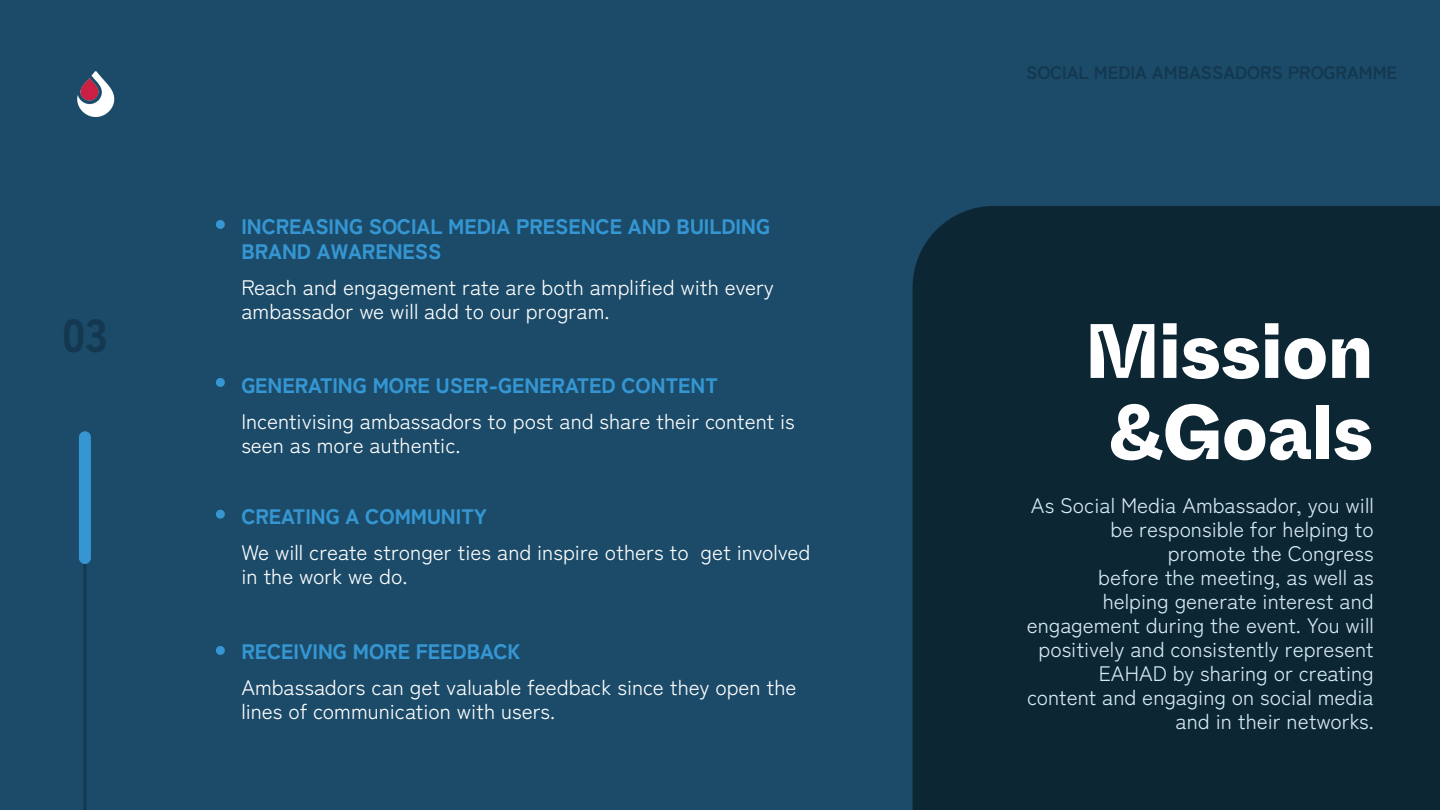
<style>
.page{position:relative;width:1440px;height:810px;background:#1b4b69}
.page>*{position:absolute;margin:0;border:0;box-sizing:border-box;transform-origin:0 0}
.t1{font:800 76.88px/81.2px "Whyte Inktrap";color:#fff;text-align:center;scale:.96 1}
.t2{font:900 46.35px "Zen Kaku Gothic New";color:#14384f}
.t3{font:21px/24px "Zen Kaku Gothic New";color:#fff}
.t4{font:21px/24px "Zen Kaku Gothic New";color:#d7eaf6;text-align:right}
.t5{font:900 21px/24.8px "Zen Kaku Gothic New";color:#3596d2}
.t6{font:700 18px "Zen Kaku Gothic New";color:#14384f}
</style>
<div class="page">
<img style="left:77px;top:71px;width:38px;height:46px">
<div style="left:913px;top:206px;width:527px;height:604px;background:#0d2634"></div>
<hr style="left:83px;top:486px;width:3px;height:324px;background:#14384f">
<div style="left:79px;top:431px;width:12px;height:133px;background:#3596d2;border-radius:6px"></div>
<div style="left:216px;top:220px;width:9px;height:9px;background:#3596d2;border-radius:50%"></div>
<div style="left:216px;top:378px;width:9px;height:9px;background:#3596d2;border-radius:50%"></div>
<div style="left:216px;top:646px;width:9px;height:9px;background:#3596d2;border-radius:50%"></div>
<div style="left:216px;top:510px;width:9px;height:9px;background:#3596d2;border-radius:50%"></div>
<h2 class="t2" style="left:62px;top:305px;width:47px">03</h2>
<p class="t5" style="left:241px;top:213px;width:530px">INCREASING SOCIAL MEDIA PRESENCE AND BUILDING<br>BRAND AWARENESS</p>
<p class="t3" style="left:241px;top:275px;width:534px">Reach and engagement rate are both amplified with every ambassador we will add to our program.</p>
<p class="t5" style="left:241px;top:372px;width:478px">GENERATING MORE USER-GENERATED CONTENT</p>
<p class="t3" style="left:241px;top:409px;width:555px">Incentivising ambassadors to post and share their content is seen as more authentic.</p>
<p class="t5" style="left:241px;top:503px;width:247px">CREATING A COMMUNITY</p>
<p class="t3" style="left:241px;top:540px;width:571px">We will create stronger ties and inspire others to get involved in the work we do.</p>
<p class="t5" style="left:241px;top:638px;width:280px">RECEIVING MORE FEEDBACK</p>
<p class="t3" style="left:241px;top:675px;width:557px">Ambassadors can get valuable feedback since they open the lines of communication with users.</p>
<p class="t6" style="left:1026px;top:61px;width:373px">SOCIAL MEDIA AMBASSADORS PROGRAMME</p>
<h1 class="t1" style="left:1085px;top:307px;width:301px">Mission &amp;Goals</h1>
<p class="t4" style="left:1027px;top:493px;width:349px">As Social Media Ambassador, you will be responsible for helping to<br>promote the Congress<br>before the meeting, as well as<br>helping generate interest and engagement during the event. You will positively and consistently represent<br>EAHAD by sharing or creating content and engaging on social media and in their networks.</p>
</div>
